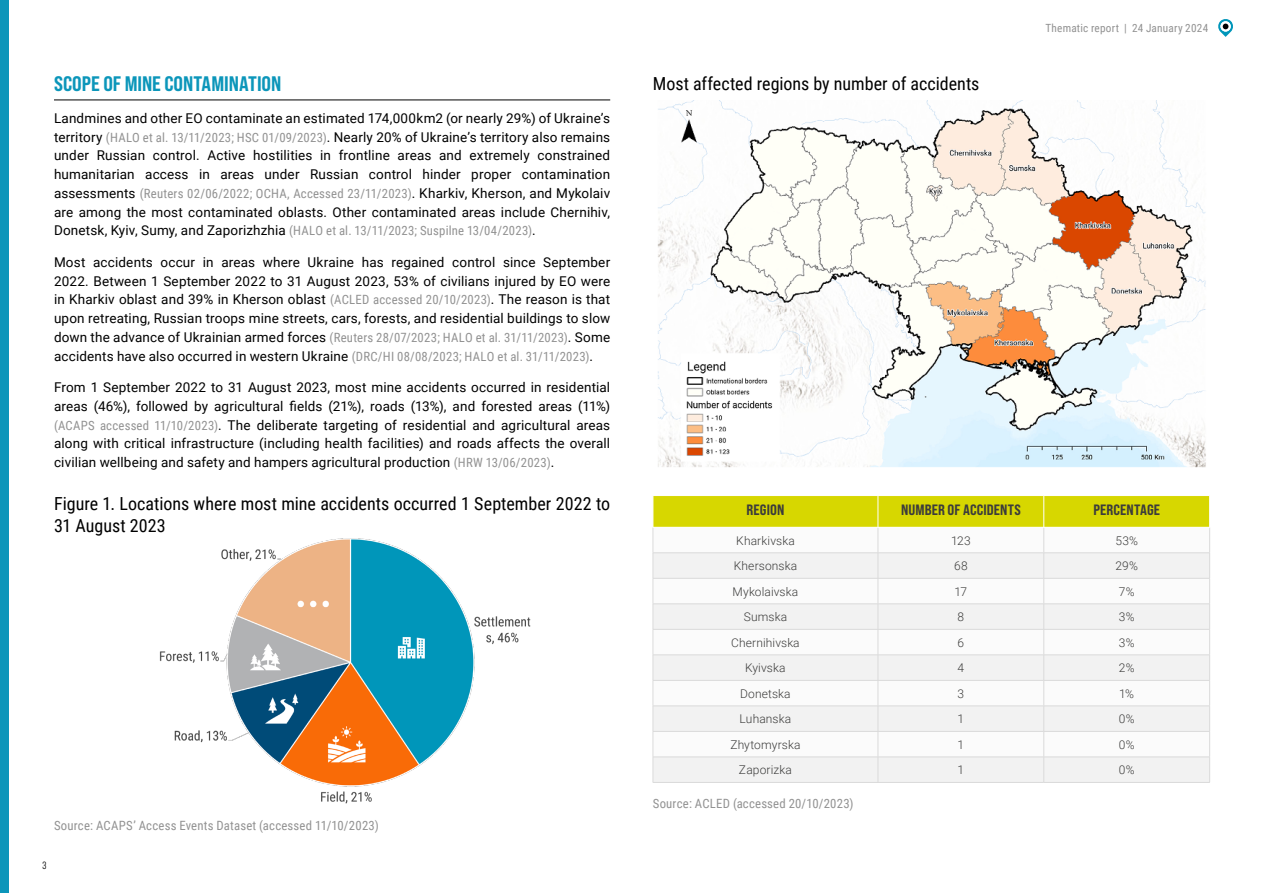
<style>
.page{position:relative;width:1263px;height:893px;background:#fff}
.page>*{position:absolute;margin:0;border:0;box-sizing:border-box;transform-origin:0 0}
.t1{font:21px "Bebas Neue Pro Semi Exp X Bold";letter-spacing:-.005em;color:#0c96ba}
.t2{font:18px/21.6px "Roboto Condensed";color:#000}
.t3{font:15px "Bebas Neue Pro Semi Exp X Bold";letter-spacing:.01em;color:#3c3c3b}
.t4{font:13.5px/18.8px "Roboto";letter-spacing:.01em;color:#000;text-align:justify}
.t5{font:12.75px "Roboto Condensed";letter-spacing:.015em;color:#929292}
.t6{font:300 12px "Roboto";letter-spacing:.01em;color:#3c3c3b}
.t7{font:11.25px "Roboto Condensed";letter-spacing:.02em;color:#929292}
.t8{font:10.5px "Bebas Neue Pro Middle";color:#000}
.s1{font-family:"Roboto Condensed";font-size:12.75px;color:#929292}
.s2{font-family:"Roboto";font-size:13.5px;color:#000}
</style>
<div class="page">
<svg style="left:1218px;top:19px;width:15px;height:18px"></svg>
<div style="left:0;top:0;width:9px;height:893px;background:#0c96ba"></div>
<hr style="left:54px;top:100px;width:556px;height:1px;background:#000">
<img style="left:159px;top:538px;width:372px;height:266px">
<img style="left:657px;top:100px;width:549px;height:368px">
<svg style="left:653px;top:496px;width:557px;height:286px"></svg>
<hr style="left:653px;top:782px;width:225px;height:1px;background:#dadada">
<hr style="left:878px;top:782px;width:166px;height:1px;background:#dadada">
<hr style="left:1044px;top:782px;width:166px;height:1px;background:#dadada">
<hr style="left:653px;top:496px;width:1px;height:31px;background:#fff">
<hr style="left:1209px;top:496px;width:1px;height:31px;background:#fff">
<hr style="left:653px;top:527px;width:225px;height:1px;background:#fff">
<hr style="left:878px;top:527px;width:166px;height:1px;background:#fff">
<hr style="left:1044px;top:527px;width:166px;height:1px;background:#fff">
<h1 class="t1" style="left:54px;top:71px;width:229px">SCOPE OF MINE CONTAMINATION</h1>
<p class="t4" style="left:54px;top:108px;width:558px">Landmines and other EO contaminate an estimated 174,000km2 (or nearly 29%) of Ukraine’s territory <span class="s1">(HALO et al. 13/11/2023; HSC 01/09/2023)</span>. Nearly 20% of Ukraine’s territory also remains under Russian control. Active hostilities in frontline areas and extremely constrained humanitarian access in areas under Russian control hinder proper contamination</p>
<p class="t5" style="left:54px;top:184px;width:558px"><span class="s2">assessments</span> (Reuters 02/06/2022; OCHA, Accessed 23/11/2023)<span class="s2">. Kharkiv, Kherson, and Mykolaiv</span></p>
<p class="t4" style="left:54px;top:202px;width:558px">are among the most contaminated oblasts. Other contaminated areas include Chernihiv,</p>
<p class="t5" style="left:54px;top:222px;width:483px"><span class="s2">Donetsk, Kyiv, Sumy, and Zaporizhzhia</span> (HALO et al. 13/11/2023; Suspilne 13/04/2023)<span class="s2">.</span></p>
<p class="t4" style="left:54px;top:252px;width:558px">Most accidents occur in areas where Ukraine has regained control since September 2022. Between 1 September 2022 to 31 August 2023, 53% of civilians injured by EO were in Kharkiv oblast and 39% in Kherson oblast <span class="s1">(ACLED accessed 20/10/2023)</span>. The reason is that upon retreating, Russian troops mine streets, cars, forests, and residential buildings to slow down the advance of Ukrainian armed forces <span class="s1">(Reuters 28/07/2023; HALO et al. 31/11/2023)</span>. Some accidents have also occurred in western Ukraine <span class="s1">(DRC/HI 08/08/2023; HALO et al. 31/11/2023)</span>.</p>
<p class="t4" style="left:54px;top:377px;width:558px">From 1 September 2022 to 31 August 2023, most mine accidents occurred in residential areas (46%), followed by agricultural fields (21%), roads (13%), and forested areas (11%) <span class="s1">(ACAPS accessed 11/10/2023)</span>. The deliberate targeting of residential and agricultural areas along with critical infrastructure (including health facilities) and roads affects the overall civilian wellbeing and safety and hampers agricultural production <span class="s1">(HRW 13/06/2023)</span>.</p>
<h2 class="t2" style="left:54px;top:492px;width:558px">Figure 1. Locations where most mine accidents occurred 1 September 2022 to<br>31 August 2023</h2>
<p class="t5" style="left:54px;top:816px;width:326px">Source: ACAPS’ Access Events Dataset (accessed 11/10/2023)</p>
<p class="t8" style="left:43px;top:859px;width:5px">3</p>
<h2 class="t2" style="left:653px;top:72px;width:328px">Most affected regions by number of accidents</h2>
<p class="t7" style="left:1045px;top:20px;width:164px">Thematic report | 24 January 2024</p>
<p class="t3" style="left:746px;top:500px;width:39px">REGION</p>
<p class="t3" style="left:901px;top:500px;width:121px">NUMBER OF ACCIDENTS</p>
<p class="t3" style="left:1093px;top:500px;width:68px">PERCENTAGE</p>
<p class="t6" style="left:736px;top:532px;width:60px">Kharkivska</p>
<p class="t6" style="left:951px;top:532px;width:21px">123</p>
<p class="t6" style="left:1115px;top:532px;width:24px">53%</p>
<p class="t6" style="left:734px;top:557px;width:65px">Khersonska</p>
<p class="t6" style="left:954px;top:557px;width:15px">68</p>
<p class="t6" style="left:1115px;top:557px;width:24px">29%</p>
<p class="t6" style="left:733px;top:583px;width:67px">Mykolaivska</p>
<p class="t6" style="left:954px;top:583px;width:14px">17</p>
<p class="t6" style="left:1119px;top:583px;width:17px">7%</p>
<p class="t6" style="left:744px;top:608px;width:45px">Sumska</p>
<p class="t6" style="left:957px;top:608px;width:8px">8</p>
<p class="t6" style="left:1119px;top:608px;width:17px">3%</p>
<p class="t6" style="left:731px;top:634px;width:70px">Chernihivska</p>
<p class="t6" style="left:957px;top:634px;width:8px">6</p>
<p class="t6" style="left:1119px;top:634px;width:17px">3%</p>
<p class="t6" style="left:745px;top:659px;width:42px">Kyivska</p>
<p class="t6" style="left:957px;top:659px;width:8px">4</p>
<p class="t6" style="left:1119px;top:659px;width:17px">2%</p>
<p class="t6" style="left:740px;top:685px;width:52px">Donetska</p>
<p class="t6" style="left:957px;top:685px;width:8px">3</p>
<p class="t6" style="left:1119px;top:685px;width:16px">1%</p>
<p class="t6" style="left:739px;top:710px;width:53px">Luhanskа</p>
<p class="t6" style="left:957px;top:710px;width:8px">1</p>
<p class="t6" style="left:1119px;top:710px;width:17px">0%</p>
<p class="t6" style="left:730px;top:736px;width:72px">Zhytomyrska</p>
<p class="t6" style="left:957px;top:736px;width:8px">1</p>
<p class="t6" style="left:1119px;top:736px;width:17px">0%</p>
<p class="t6" style="left:739px;top:761px;width:54px">Zaporizka</p>
<p class="t6" style="left:957px;top:761px;width:8px">1</p>
<p class="t6" style="left:1119px;top:761px;width:17px">0%</p>
<p class="t5" style="left:653px;top:795px;width:202px">Source: ACLED (accessed 20/10/2023)</p>
</div>
